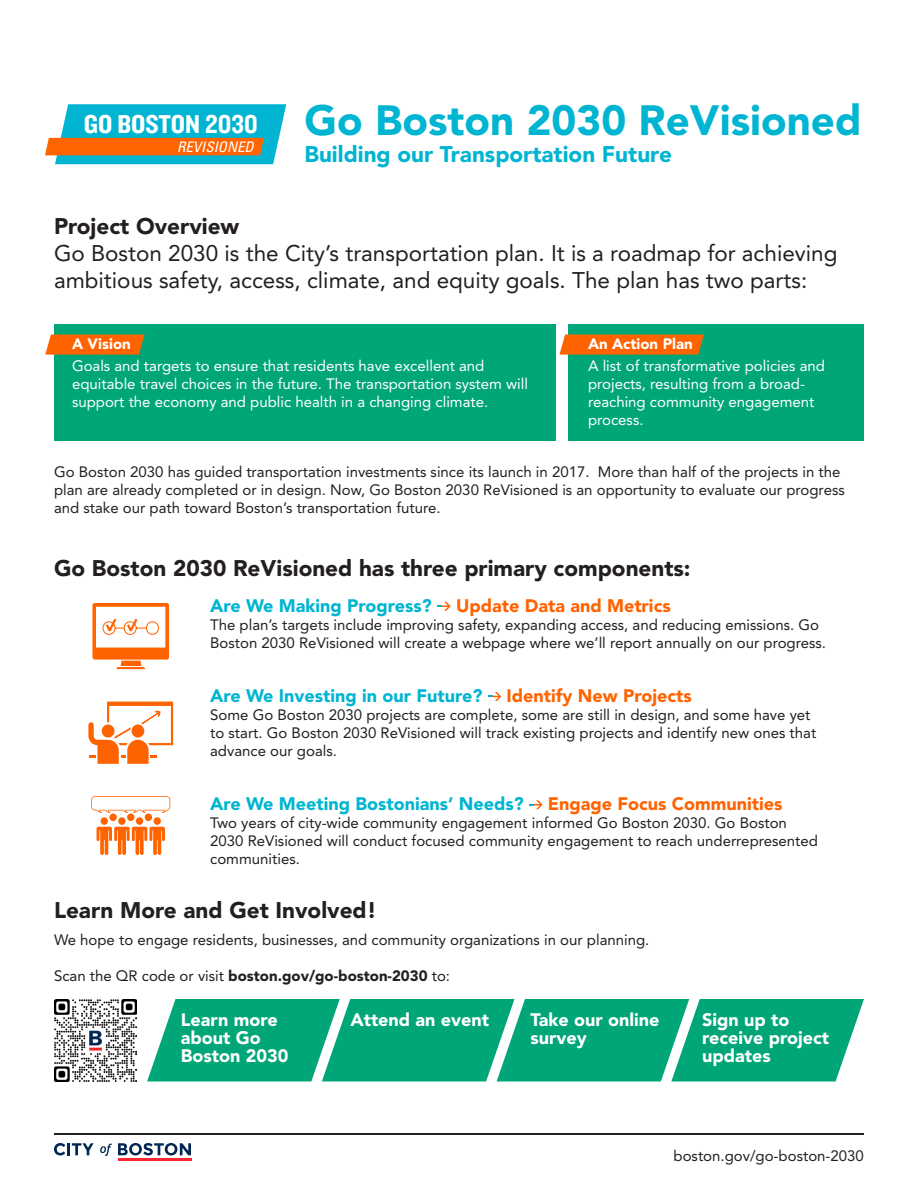
<style>
.page{position:relative;width:918px;height:1188px;background:#fff}
.page>*{position:absolute;margin:0;border:0;box-sizing:border-box;transform-origin:0 0}
._30_36_Union{font:900 42px "Avenir LT Std";color:#00b5d1}
.t1{font:26.85px "Knockout HTF50 Welterweight";color:#fff}
._15_18_Union{font:22.5px/27px "Avenir LT Std";color:#231f20}
._15_18_Union-2{font:900 22.5px "Avenir LT Std";color:#231f20}
._15_18_Union-3{font:900 22.5px "Avenir LT Std";color:#00b5d1}
._10_12_Union{font:900 18px/18px "Avenir LT Std";color:#fff}
._10_12_Union-2{font:900 18px "Avenir LT Std";color:#00b5d1}
._10_12_Union-3{font:900 18px "Avenir LT Std";color:#ff6300}
._10_12_Union-4{font:15px/18px "Avenir LT Std";color:#231f20}
._10_12_Union-5{font:15px/18px "Avenir LT Std";color:#fff}
._10_12_Union-6{font:900 15px "Avenir LT Std";color:#231f20}
._10_12_Union-7{font:900 15px "Avenir LT Std";color:#fff}
.t2{font:italic condensed 14.55px "Univers LT Std";color:#fff}
.s1{font-weight:900}
.s2{font-weight:400}
</style>
<div class="page">
<svg style="left:147px;top:999px;width:717px;height:83px;background:#16ad84"></svg>
<div style="left:54px;top:324px;width:502px;height:117px;background:#00a678"></div>
<div style="left:568px;top:324px;width:296px;height:117px;background:#00a678"></div>
<hr style="left:54px;top:1133px;width:810px;height:2px;background:#231f20">
<img style="left:54px;top:999px;width:82px;height:82px">
<svg style="left:54px;top:1143px;width:40px;height:12px"></svg>
<svg style="left:100px;top:1144px;width:12px;height:12px"></svg>
<svg style="left:118px;top:1143px;width:73px;height:12px"></svg>
<hr style="left:118px;top:1158px;width:73px;height:3px;background:#f92634">
<div style="left:109px;top:814px;width:8px;height:7px;background:#ff6300;border-radius:50%"></div>
<div style="left:127px;top:814px;width:7px;height:7px;background:#ff6300;border-radius:50%"></div>
<div style="left:101px;top:817px;width:7px;height:8px;background:#ff6300;border-radius:50%"></div>
<div style="left:118px;top:817px;width:8px;height:8px;background:#ff6300;border-radius:50%"></div>
<div style="left:136px;top:817px;width:7px;height:8px;background:#ff6300;border-radius:50%"></div>
<div style="left:145px;top:814px;width:7px;height:7px;background:#ff6300;border-radius:50%"></div>
<div style="left:154px;top:817px;width:7px;height:8px;background:#ff6300;border-radius:50%"></div>
<svg style="left:97px;top:827px;width:68px;height:28px"></svg>
<svg style="left:91px;top:796px;width:79px;height:17px"></svg>
<svg style="left:92px;top:603px;width:77px;height:66px"></svg>
<svg style="left:88px;top:702px;width:85px;height:62px"></svg>
<svg style="left:45px;top:335px;width:100px;height:20px;background:#f16b0e"></svg>
<svg style="left:559px;top:335px;width:145px;height:20px;background:#f4690a"></svg>
<svg style="left:437px;top:602px;width:14px;height:9px"></svg>
<svg style="left:488px;top:692px;width:13px;height:9px"></svg>
<svg style="left:529px;top:800px;width:14px;height:9px"></svg>
<svg style="left:45px;top:104px;width:241px;height:60px;background:#58a59e"></svg>
<p class="t1" style="left:84px;top:110px;width:175px">GO BOSTON 2030</p>
<p class="t2" style="left:177px;top:138px;width:78px">REVISIONED</p>
<p class="_30_36_Union" style="left:304px;top:95px;width:559px">Go Boston 2030 ReVisioned</p>
<p class="_15_18_Union-3" style="left:304px;top:141px;width:369px">Building our Transportation Future</p>
<p class="_15_18_Union" style="left:54px;top:213px;width:785px"><span class="s1">Project Overview<br></span>Go Boston 2030 is the City’s transportation plan. It is a roadmap for achieving ambitious safety, access, climate, and equity goals. The plan has two parts:</p>
<p class="_10_12_Union-7" style="left:72px;top:335px;width:60px">A Vision</p>
<p class="_10_12_Union-7" style="left:588px;top:335px;width:106px">An Action Plan</p>
<p class="_10_12_Union-5" style="left:72px;top:357px;width:458px">Goals and targets to ensure that residents have excellent and equitable travel choices in the future. The transportation system will support the economy and public health in a changing climate.</p>
<p class="_10_12_Union-5" style="left:588px;top:357px;width:239px">A list of transformative policies and projects, resulting from a broad&shy;reaching community engagement process.</p>
<p class="_10_12_Union-4" style="left:54px;top:463px;width:792px">Go Boston 2030 has guided transportation investments since its launch in 2017. More than half of the projects in the plan are already completed or in design. Now, Go Boston 2030 ReVisioned is an opportunity to evaluate our progress and stake our path toward Boston’s transportation future.</p>
<p class="_15_18_Union-2" style="left:54px;top:555px;width:638px">Go Boston 2030 ReVisioned has three primary components:</p>
<p class="_10_12_Union-2" style="left:210px;top:595px;width:223px">Are We Making Progress?</p>
<p class="_10_12_Union-3" style="left:456px;top:595px;width:216px">Update Data and Metrics</p>
<p class="_10_12_Union-4" style="left:210px;top:616px;width:617px">The plan’s targets include improving safety, expanding access, and reducing emissions. Go<br>Boston 2030 ReVisioned will create a webpage where we’ll report annually on our progress.</p>
<p class="_10_12_Union-2" style="left:210px;top:685px;width:274px">Are We Investing in our Future?</p>
<p class="_10_12_Union-3" style="left:507px;top:685px;width:187px">Identify New Projects</p>
<p class="_10_12_Union-4" style="left:210px;top:706px;width:608px">Some Go Boston 2030 projects are complete, some are still in design, and some have yet to start. Go Boston 2030 ReVisioned will track existing projects and identify new ones that advance our goals.</p>
<p class="_10_12_Union-2" style="left:210px;top:793px;width:315px">Are We Meeting Bostonians’ Needs?</p>
<p class="_10_12_Union-3" style="left:548px;top:793px;width:236px">Engage Focus Communities</p>
<p class="_10_12_Union-4" style="left:210px;top:814px;width:609px">Two years of city-wide community engagement informed Go Boston 2030. Go Boston<br>2030 ReVisioned will conduct focused community engagement to reach underrepresented communities.</p>
<p class="_15_18_Union-2" style="left:54px;top:897px;width:324px">Learn More and Get Involved!</p>
<p class="_10_12_Union-4" style="left:54px;top:931px;width:597px">We hope to engage residents, businesses, and community organizations in our planning.</p>
<p class="_10_12_Union-6" style="left:54px;top:967px;width:398px"><span class="s2">Scan the QR code or visit</span> boston.gov/go-boston-2030 <span class="s2">to:</span></p>
<p class="_10_12_Union" style="left:181px;top:1011px;width:109px">Learn more about Go<br>Boston 2030</p>
<p class="_10_12_Union" style="left:350px;top:1011px;width:140px">Attend an event</p>
<p class="_10_12_Union" style="left:530px;top:1011px;width:131px">Take our online</p>
<p class="_10_12_Union" style="left:530px;top:1029px;width:58px">survey</p>
<p class="_10_12_Union" style="left:702px;top:1011px;width:129px">Sign up to receive project updates</p>
<p class="_10_12_Union-4" style="left:674px;top:1147px;width:192px">boston.gov/go-boston-2030</p>
</div>
